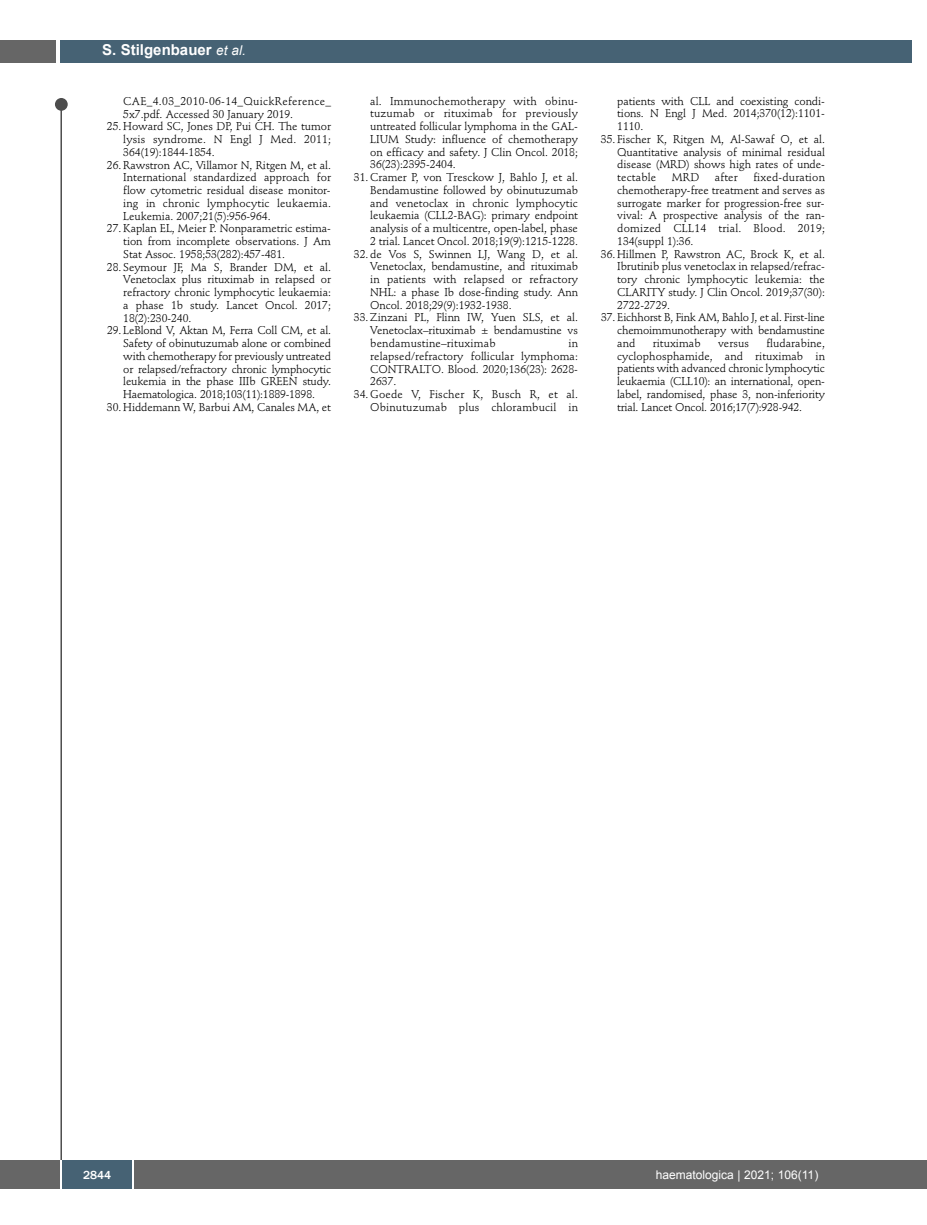
<style>
.page{position:relative;width:927px;height:1225px;background:#fff}
.page>*{position:absolute;margin:0;border:0;box-sizing:border-box;transform-origin:0 0}
.t1{font:700 15px "Arial";color:#fff}
.t2{font:12px "Arial";color:#fff}
.t3{font:500 12px "Franklin Gothic";color:#fff}
.t4{font:11.25px/12.8px "Stempel Schneidler";letter-spacing:-.005em;color:#000;text-align:justify}
.t5{font:11.25px/12.8px "Stempel Schneidler";letter-spacing:.015em;color:#000;text-align:right}
.s1{font-weight:400;font-style:italic;font-size:13.5px}
</style>
<div class="page">
<div style="left:911px;top:1160px;width:16px;height:28px;background:#666"></div>
<div style="left:55px;top:98px;width:13px;height:13px;background:#4d4d4d;border-radius:50%"></div>
<hr style="left:60px;top:101px;width:2px;height:1061px;background:#4d4d4d">
<div style="left:60px;top:40px;width:852px;height:22px;background:#466274"></div>
<div style="left:0;top:40px;width:56px;height:22px;background:#666"></div>
<div style="left:0;top:1160px;width:911px;height:28px;background:#666"></div>
<div style="left:62px;top:1160px;width:71px;height:28px;background:#466274"></div>
<hr style="left:60px;top:1160px;width:2px;height:28px;background:#fff">
<svg style="left:133px;top:1160px;width:1px;height:28px"></svg>
<h1 class="t1" style="left:102px;top:41px;width:145px">S. Stilgenbauer <span class="s1">et al.</span></h1>
<p class="t4" style="left:123px;top:96px;width:209px">CAE_4.03_2010-06-14_QuickReference_<br>5x7.pdf. Accessed 30 January 2019.</p>
<p class="t4" style="left:123px;top:121px;width:209px;text-indent:-16px">25. Howard SC, Jones DP, Pui CH. The tumor lysis syndrome. N Engl J Med. 2011; 364(19):1844-1854.</p>
<p class="t4" style="left:123px;top:159px;width:209px;text-indent:-16px">26. Rawstron AC, Villamor N, Ritgen M, et al.<br>International standardized approach for flow cytometric residual disease monitor&shy;ing in chronic lymphocytic leukaemia.<br>Leukemia. 2007;21(5):956-964.</p>
<p class="t4" style="left:123px;top:223px;width:209px;text-indent:-16px">27. Kaplan EL, Meier P. Nonparametric estima&shy;tion from incomplete observations. J Am Stat Assoc. 1958;53(282):457-481.</p>
<p class="t4" style="left:123px;top:261px;width:209px;text-indent:-16px">28. Seymour JF, Ma S, Brander DM, et al.<br>Venetoclax plus rituximab in relapsed or refractory chronic lymphocytic leukaemia: a phase 1b study. Lancet Oncol. 2017; 18(2):230-240.</p>
<p class="t4" style="left:123px;top:325px;width:209px;text-indent:-16px">29. LeBlond V, Aktan M, Ferra Coll CM, et al.<br>Safety of obinutuzumab alone or combined with chemotherapy for previously untreated or relapsed/refractory chronic lymphocytic leukemia in the phase IIIb GREEN study.<br>Haematologica. 2018;103(11):1889-1898.</p>
<p class="t4" style="left:107px;top:402px;width:226px">30. Hiddemann W, Barbui AM, Canales MA, et</p>
<p class="t4" style="left:370px;top:96px;width:209px">al. Immunochemotherapy with obinu&shy;tuzumab or rituximab for previously untreated follicular lymphoma in the GAL-LIUM Study: influence of chemotherapy on efficacy and safety. J Clin Oncol. 2018; 36(23):2395-2404.</p>
<p class="t4" style="left:370px;top:172px;width:209px;text-indent:-16px">31. Cramer P, von Tresckow J, Bahlo J, et al.<br>Bendamustine followed by obinutuzumab and venetoclax in chronic lymphocytic leukaemia (CLL2-BAG): primary endpoint analysis of a multicentre, open-label, phase 2 trial. Lancet Oncol. 2018;19(9):1215-1228.</p>
<p class="t4" style="left:370px;top:249px;width:209px;text-indent:-16px">32. de Vos S, Swinnen LJ, Wang D, et al.<br>Venetoclax, bendamustine, and rituximab in patients with relapsed or refractory NHL: a phase Ib dose-finding study. Ann Oncol. 2018;29(9):1932-1938.</p>
<p class="t4" style="left:370px;top:312px;width:209px;text-indent:-16px">33. Zinzani PL, Flinn IW, Yuen SLS, et al.<br>Venetoclax–rituximab ± bendamustine vs bendamustine–rituximab</p>
<p class="t4" style="left:370px;top:338px;width:209px;text-indent:198px">in relapsed/refractory follicular lymphoma:<br>CONTRALTO. Blood. 2020;136(23): 2628- 2637.</p>
<p class="t5" style="left:354px;top:389px;width:226px">34. Goede V, Fischer K, Busch R, et al.<br>Obinutuzumab plus chlorambucil in</p>
<p class="t4" style="left:617px;top:96px;width:209px">patients with CLL and coexisting condi&shy;tions. N Engl J Med. 2014;370(12):1101- 1110.</p>
<p class="t4" style="left:617px;top:134px;width:209px;text-indent:-16px">35. Fischer K, Ritgen M, Al-Sawaf O, et al.<br>Quantitative analysis of minimal residual disease (MRD) shows high rates of unde&shy;tectable</p>
<p class="t4" style="left:617px;top:172px;width:209px;text-indent:136px">fixed-duration chemotherapy-free treatment and serves as surrogate marker for progression-free sur&shy;vival: A prospective analysis of the ran&shy;domized CLL14 trial. Blood. 2019; 134(suppl 1):36.</p>
<p class="t4" style="left:617px;top:249px;width:209px;text-indent:-16px">36. Hillmen P, Rawstron AC, Brock K, et al.<br>Ibrutinib plus venetoclax in relapsed/refrac&shy;tory chronic lymphocytic leukemia: the CLARITY study. J Clin Oncol. 2019;37(30):<br>2722-2729.</p>
<p class="t4" style="left:617px;top:312px;width:209px;text-indent:-16px">37. Eichhorst B, Fink AM, Bahlo J, et al. First-line chemoimmunotherapy with bendamustine and</p>
<p class="t4" style="left:672px;top:172px;width:29px">MRD</p>
<p class="t4" style="left:715px;top:172px;width:24px">after</p>
<p class="t4" style="left:617px;top:338px;width:209px;text-indent:149px">fludarabine, cyclophosphamide, and rituximab in patients with advanced chronic lymphocytic leukaemia (CLL10): an international, open&shy;label, randomised, phase 3, non-inferiority trial. Lancet Oncol. 2016;17(7):928-942.</p>
<p class="t4" style="left:653px;top:338px;width:49px">rituximab</p>
<p class="t4" style="left:718px;top:338px;width:32px">versus</p>
<p class="t3" style="left:83px;top:1167px;width:30px">2844</p>
<p class="t2" style="left:656px;top:1168px;width:164px">haematologica | 2021; 106(11)</p>
</div>
